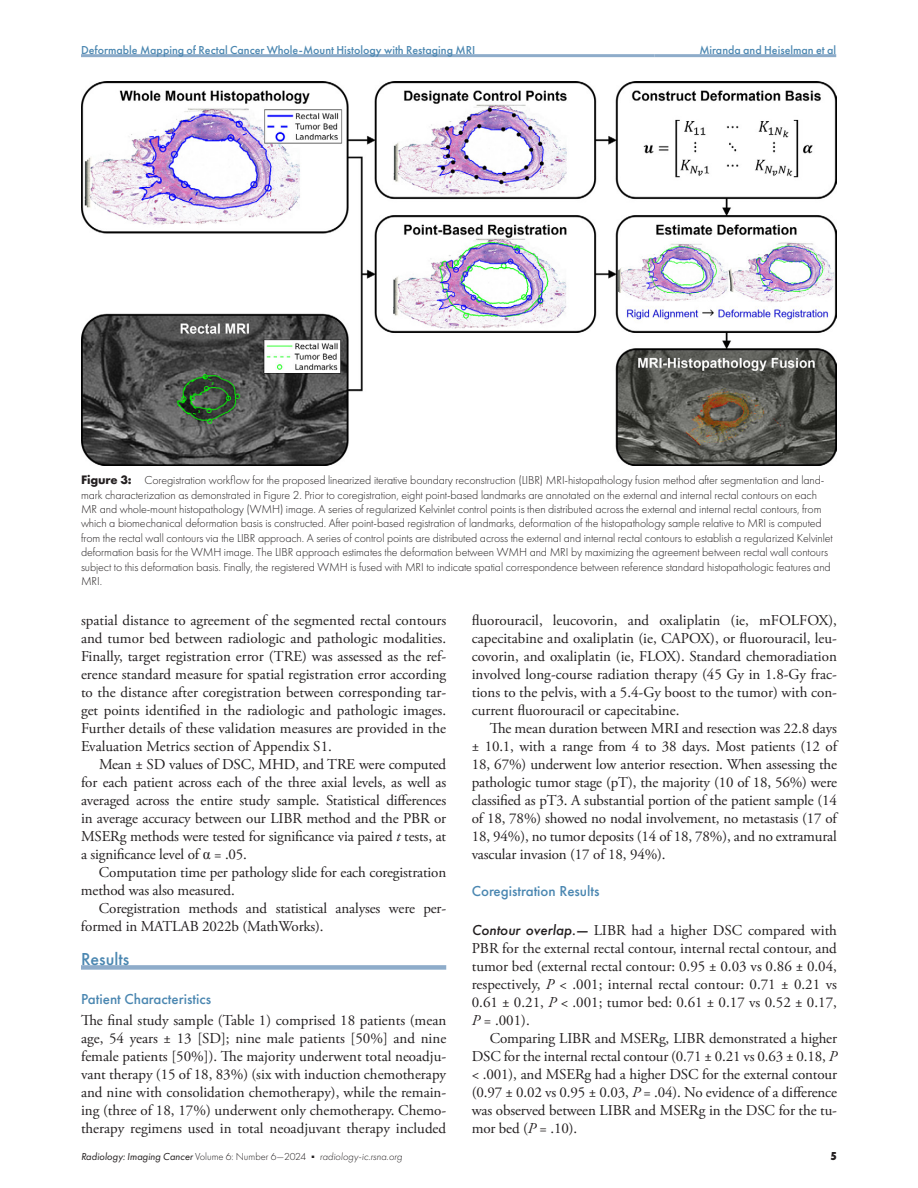
<style>
.page{position:relative;width:918px;height:1188px;background:#fff}
.page>*{position:absolute;margin:0;border:0;box-sizing:border-box;transform-origin:0 0}
.t1{font:500 18px "Futura PT";color:#4b87b1}
.t2{font:15px/18px "Adobe Garamond Pro";letter-spacing:-.01em;color:#231f20;text-align:justify}
.t3{font:500 15px "Futura PT";color:#4b87b1}
.t4{font:300 12px/14.4px "Futura PT";letter-spacing:-.01em;color:#231f20}
.t5{font:500 12px "Futura PT";color:#4b87b1}
.t6{font:800 12px "Futura PT Cond";color:#231f20}
.t7{font:italic 10.5px "Futura PT";color:#231f20}
.s1{font-weight:700;font-size:12.75px}
.s2{font-style:italic}
.s3{font-family:"Times New Roman"}
.s4{font-family:"Futura PT";font-weight:500;font-style:italic}
.s5{font-weight:300;font-style:normal}
.s6{font-weight:300}
</style>
<div class="page">
<hr style="left:81px;top:54px;width:574px;height:3px;background:#8eacca">
<hr style="left:655px;top:54px;width:181px;height:3px;background:#8eacca">
<div style="left:81px;top:965px;width:365px;height:5px;background:#8eacca"></div>
<img style="left:81px;top:81px;width:756px;height:384px">
<p class="t5" style="left:81px;top:43px;width:396px">Deformable Mapping of Rectal Cancer Whole-Mount Histology with Restaging MRI</p>
<p class="t5" style="left:699px;top:43px;width:138px">Miranda and Heiselman et al</p>
<p class="t4" style="left:81px;top:473px;width:753px"><span class="s1">Figure 3:</span> Coregistration workflow for the proposed linearized iterative boundary reconstruction (LIBR) MRI-histopathology fusion method after segmentation and land&shy;mark characterization as demonstrated in Figure 2. Prior to coregistration, eight point-based landmarks are annotated on the external and internal rectal contours on each MR and whole-mount histopathology (WMH) image. A series of regularized Kelvinlet control points is then distributed across the external and internal rectal contours, from which a biomechanical deformation basis is constructed. After point-based registration of landmarks, deformation of the histopathology sample relative to MRI is computed from the rectal wall contours via the LIBR approach. A series of control points are distributed across the external and internal rectal contours to establish a regularized Kelvinlet deformation basis for the WMH image. The LIBR approach estimates the deformation between WMH and MRI by maximizing the agreement between rectal wall contours subject to this deformation basis. Finally, the registered WMH is fused with MRI to indicate spatial correspondence between reference standard histopathologic features and MRI.</p>
<p class="t2" style="left:81px;top:611px;width:367px">spatial distance to agreement of the segmented rectal contours and tumor bed between radiologic and pathologic modalities.<br>Finally, target registration error (TRE) was assessed as the ref&shy;erence standard measure for spatial registration error according to the distance after coregistration between corresponding tar&shy;get points identified in the radiologic and pathologic images.<br>Further details of these validation measures are provided in the Evaluation Metrics section of Appendix S1.</p>
<p class="t2" style="left:81px;top:755px;width:367px;text-indent:18px">Mean ± SD values of DSC, MHD, and TRE were computed for each patient across each of the three axial levels, as well as averaged across the entire study sample. Statistical differences in average accuracy between our LIBR method and the PBR or MSERg methods were tested for significance via paired <span class="s2">t</span> tests, at a significance level of <span class="s3">α</span> = .05.</p>
<p class="t2" style="left:81px;top:863px;width:367px;text-indent:18px">Computation time per pathology slide for each coregistration method was also measured.</p>
<p class="t2" style="left:81px;top:899px;width:367px;text-indent:18px">Coregistration methods and statistical analyses were per&shy;formed in MATLAB 2022b (MathWorks).</p>
<p class="t1" style="left:81px;top:948px;width:50px">Results</p>
<p class="t3" style="left:81px;top:990px;width:132px">Patient Characteristics</p>
<p class="t2" style="left:81px;top:1012px;width:367px">The final study sample (Table 1) comprised 18 patients (mean age, 54 years ± 13 [SD]; nine male patients [50%] and nine female patients [50%]). The majority underwent total neoadju&shy;vant therapy (15 of 18, 83%) (six with induction chemotherapy and nine with consolidation chemotherapy), while the remain&shy;ing (three of 18, 17%) underwent only chemotherapy. Chemo&shy;therapy regimens used in total neoadjuvant therapy included</p>
<p class="t2" style="left:472px;top:611px;width:367px">fluorouracil, leucovorin, and oxaliplatin (ie, mFOLFOX), capecitabine and oxaliplatin (ie, CAPOX), or fluorouracil, leu&shy;covorin, and oxaliplatin (ie, FLOX). Standard chemoradiation involved long-course radiation therapy (45 Gy in 1.8-Gy frac&shy;tions to the pelvis, with a 5.4-Gy boost to the tumor) with con&shy;current fluorouracil or capecitabine.</p>
<p class="t2" style="left:472px;top:719px;width:367px;text-indent:18px">The mean duration between MRI and resection was 22.8 days ± 10.1, with a range from 4 to 38 days. Most patients (12 of 18, 67%) underwent low anterior resection. When assessing the pathologic tumor stage (pT), the majority (10 of 18, 56%) were classified as pT3. A substantial portion of the patient sample (14 of 18, 78%) showed no nodal involvement, no metastasis (17 of 18, 94%), no tumor deposits (14 of 18, 78%), and no extramural vascular invasion (17 of 18, 94%).</p>
<p class="t3" style="left:472px;top:882px;width:129px">Coregistration Results</p>
<p class="t2" style="left:472px;top:922px;width:367px"><span class="s4">Contour overlap.—</span> LIBR had a higher DSC compared with PBR for the external rectal contour, internal rectal contour, and tumor bed (external rectal contour: 0.95 ± 0.03 vs 0.86 ± 0.04, respectively, <span class="s2">P</span> &lt; .001; internal rectal contour: 0.71 ± 0.21 vs 0.61 ± 0.21, <span class="s2">P</span> &lt; .001; tumor bed: 0.61 ± 0.17 vs 0.52 ± 0.17, <span class="s2">P</span> = .001).</p>
<p class="t2" style="left:472px;top:1030px;width:367px;text-indent:18px">Comparing LIBR and MSERg, LIBR demonstrated a higher DSC for the internal rectal contour (0.71 ± 0.21 vs 0.63 ± 0.18, <span class="s2">P </span>&lt; .001), and MSERg had a higher DSC for the external contour (0.97 ± 0.02 vs 0.95 ± 0.03, <span class="s2">P</span> = .04). No evidence of a difference was observed between LIBR and MSERg in the DSC for the tu&shy;mor bed (<span class="s2">P</span> = .10).</p>
<p class="t7" style="left:81px;top:1150px;width:323px">Radiology: Imaging Cancer <span class="s5">Volume 6: Number 6—2024</span> <sup>■</sup> <span class="s6">radiology-ic.rsna.org</span></p>
<p class="t6" style="left:831px;top:1148px;width:8px">5</p>
</div>
